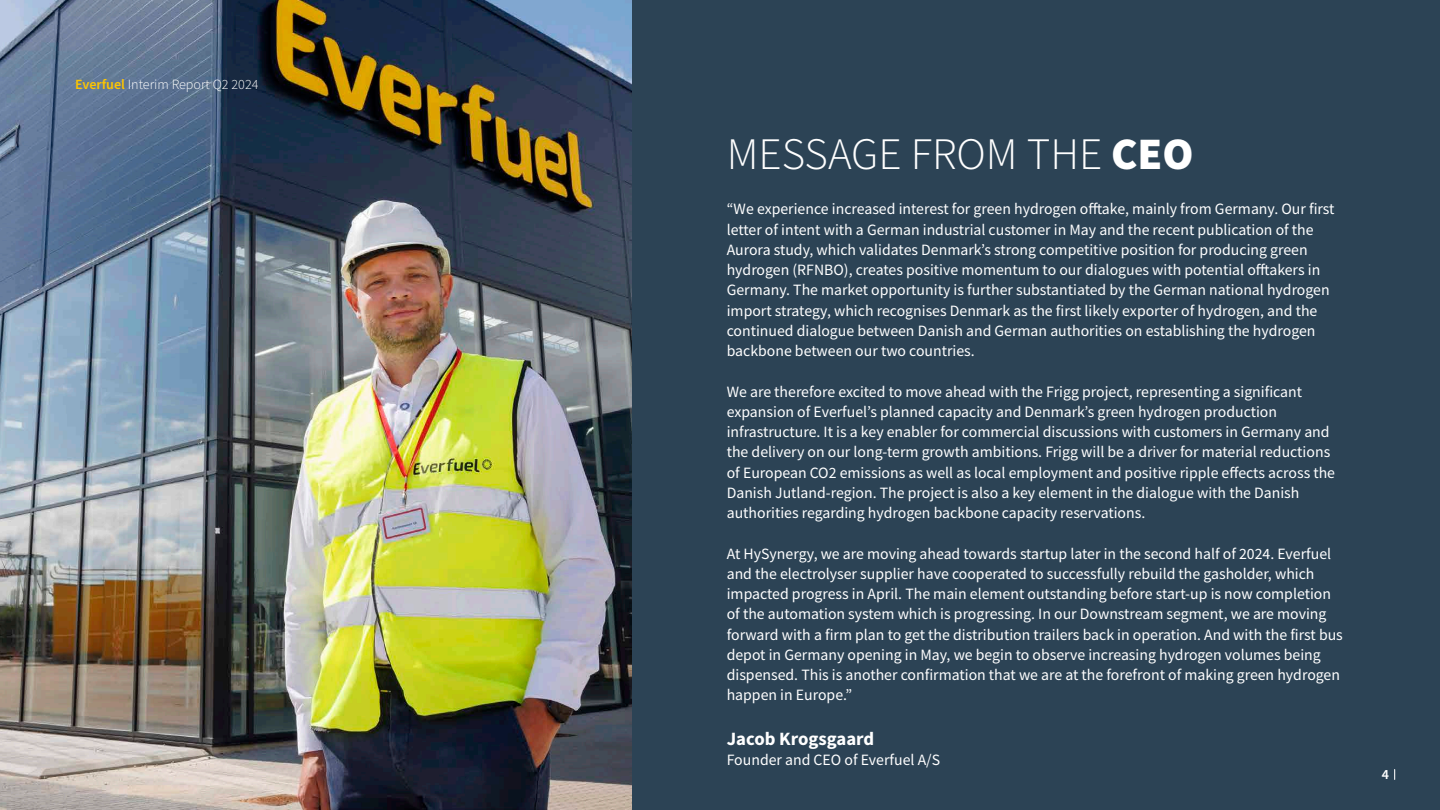
<style>
.page{position:relative;width:1440px;height:810px;background:#fff}
.page>*{position:absolute;margin:0;border:0;box-sizing:border-box;transform-origin:0 0}
.t1{font:300 45px "Source Sans Pro";color:#fff}
.t2{font:700 18.75px "Source Sans Pro";color:#fff}
.t3{font:15.75px/20.2px "Source Sans Pro";color:#fff}
.t4{font:300 14.1px "Source Sans Pro";color:#fff}
.t5{font:600 14.1px "Source Sans Pro";color:#fff}
.s1{font-weight:600;color:#fec500}
.s2{font-weight:900}
</style>
<div class="page">
<img style="left:0;top:0;width:632px;height:810px">
<div style="left:632px;top:0;width:808px;height:810px;background:#2c4355"></div>
<p class="t4" style="left:75px;top:76px;width:185px"><span class="s1">Everfuel</span> Interim Report Q2 2024</p>
<h1 class="t1" style="left:727px;top:126px;width:469px">MESSAGE FROM THE <span class="s2">CEO</span></h1>
<p class="t3" style="left:727px;top:199px;width:609px">“We experience increased interest for green hydrogen offtake, mainly from Germany. Our first letter of intent with a German industrial customer in May and the recent publication of the Aurora study, which validates Denmark’s strong competitive position for producing green hydrogen (RFNBO), creates positive momentum to our dialogues with potential offtakers in Germany. The market opportunity is further substantiated by the German national hydrogen import strategy, which recognises Denmark as the first likely exporter of hydrogen, and the continued dialogue between Danish and German authorities on establishing the hydrogen backbone between our two countries.</p>
<p class="t3" style="left:727px;top:381px;width:610px">We are therefore excited to move ahead with the Frigg project, representing a significant expansion of Everfuel’s planned capacity and Denmark’s green hydrogen production infrastructure. It is a key enabler for commercial discussions with customers in Germany and the delivery on our long-term growth ambitions. Frigg will be a driver for material reductions of European CO2 emissions as well as local employment and positive ripple effects across the Danish Jutland-region. The project is also a key element in the dialogue with the Danish authorities regarding hydrogen backbone capacity reservations.</p>
<p class="t3" style="left:727px;top:543px;width:618px">At HySynergy, we are moving ahead towards startup later in the second half of 2024. Everfuel and the electrolyser supplier have cooperated to successfully rebuild the gasholder, which impacted progress in April. The main element outstanding before start-up is now completion of the automation system which is progressing. In our Downstream segment, we are moving forward with a firm plan to get the distribution trailers back in operation. And with the first bus depot in Germany opening in May, we begin to observe increasing hydrogen volumes being dispensed. This is another confirmation that we are at the forefront of making green hydrogen happen in Europe.”</p>
<p class="t2" style="left:727px;top:726px;width:149px">Jacob Krogsgaard</p>
<p class="t3" style="left:727px;top:749px;width:215px">Founder and CEO of Everfuel A/S</p>
<p class="t5" style="left:1382px;top:765px;width:9px">4</p>
</div>
